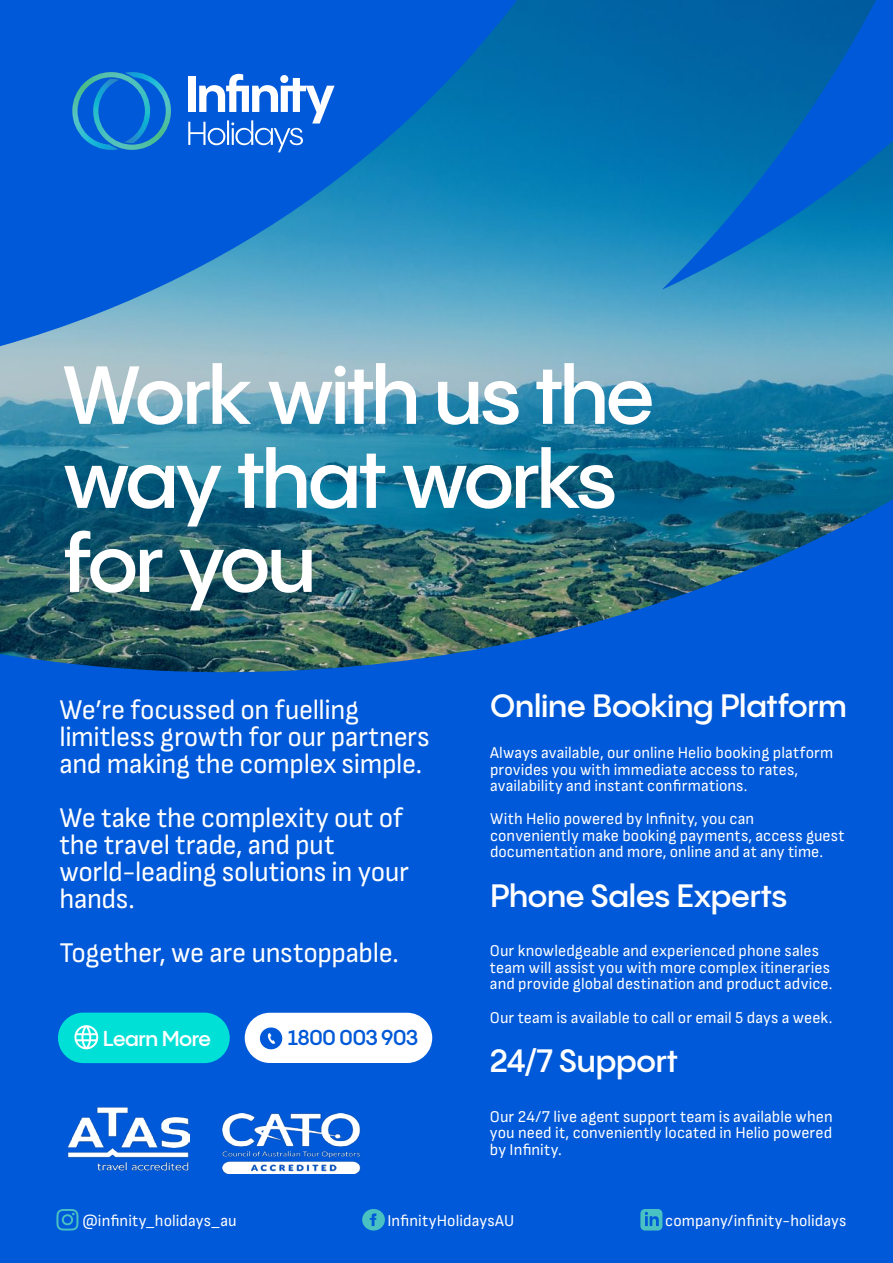
<style>
.page{position:relative;width:893px;height:1263px;background:#0059d8}
.page>*{position:absolute;margin:0;border:0;box-sizing:border-box;transform-origin:0 0}
.t1{font:600 81px/84px "PP Pangram Sans";letter-spacing:-.045em;color:#fff}
.t2{font:600 31.5px "PP Pangram Sans";letter-spacing:-.01em;color:#fff}
.t3{font:semi-condensed 28.5px/27px "Sofia Sans";letter-spacing:-.015em;color:#fff}
.t4{font:600 21px "PP Pangram Sans";letter-spacing:-.01em;color:#0059d8}
.t5{font:600 21px "PP Pangram Sans";letter-spacing:-.025em;color:#fff}
.t6{font:semi-condensed 16.5px/16.5px "Sofia Sans";letter-spacing:.005em;color:#fff}
</style>
<div class="page">
<img style="left:0;top:0;width:893px;height:672px">
<svg style="left:188px;top:74px;width:147px;height:78px"></svg>
<svg style="left:72px;top:72px;width:99px;height:78px"></svg>
<svg style="left:362px;top:1209px;width:23px;height:21px"></svg>
<svg style="left:56px;top:1209px;width:22px;height:21px"></svg>
<svg style="left:640px;top:1209px;width:22px;height:21px"></svg>
<div style="left:245px;top:1013px;width:187px;height:50px;background:#fff;border-radius:25px"></div>
<svg style="left:260px;top:1027px;width:22px;height:22px"></svg>
<div style="left:58px;top:1013px;width:172px;height:50px;background:#00e0d6;border-radius:25px"></div>
<svg style="left:74px;top:1025px;width:24px;height:24px"></svg>
<img style="left:223px;top:1113px;width:138px;height:61px">
<img style="left:67px;top:1107px;width:123px;height:64px">
<h1 class="t1" style="left:62px;top:352px;width:593px">Work with us the way that works for you</h1>
<h3 class="t3" style="left:59px;top:696px;width:372px">We’re focussed on fuelling limitless growth for our partners and making the complex simple.</h3>
<h3 class="t3" style="left:59px;top:804px;width:351px">We take the complexity out of the travel trade, and put world-leading solutions in your hands.</h3>
<h3 class="t3" style="left:59px;top:939px;width:341px">Together, we are unstoppable.</h3>
<p class="t5" style="left:103px;top:1025px;width:110px">Learn More</p>
<p class="t4" style="left:288px;top:1024px;width:131px">1800 003 903</p>
<h2 class="t2" style="left:490px;top:686px;width:358px">Online Booking Platform</h2>
<p class="t6" style="left:490px;top:745px;width:345px">Always available, our online Helio booking platform provides you with immediate access to rates, availability and instant confirmations.</p>
<p class="t6" style="left:490px;top:811px;width:356px">With Helio powered by Infinity, you can conveniently make booking payments, access guest documentation and more, online and at any time.</p>
<h2 class="t2" style="left:490px;top:876px;width:299px">Phone Sales Experts</h2>
<p class="t6" style="left:490px;top:943px;width:344px">Our knowledgeable and experienced phone sales team will assist you with more complex itineraries and provide global destination and product advice.</p>
<p class="t6" style="left:490px;top:1009px;width:344px">Our team is available to call or email 5 days a week.</p>
<h2 class="t2" style="left:490px;top:1041px;width:190px">24/7 Support</h2>
<p class="t6" style="left:490px;top:1108px;width:344px;text-align:justify">Our 24/7 live agent support team is available when you need it, conveniently located in Helio powered by Infinity.</p>
<p class="t6" style="left:82px;top:1212px;width:156px">@infinity_holidays_au</p>
<p class="t6" style="left:387px;top:1212px;width:128px">InfinityHolidaysAU</p>
<p class="t6" style="left:665px;top:1212px;width:183px">company/infinity-holidays</p>
</div>
